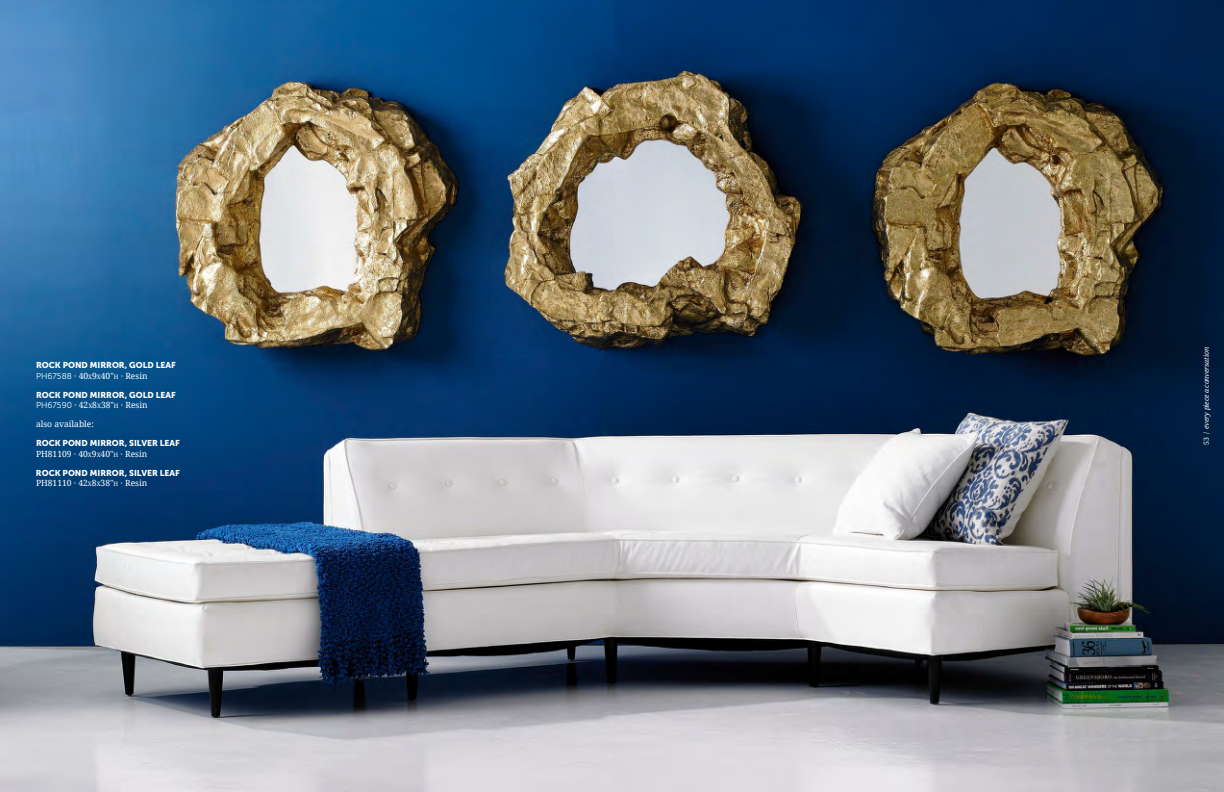
<style>
.page{position:relative;width:1224px;height:792px;background:#fff}
.page>*{position:absolute;margin:0;border:0;box-sizing:border-box;transform-origin:0 0}
.t1{font:8.5px "Museo Sans 900";color:#fff}
.t2{font:8.5px "Droid Serif";color:#fff}
.t3{font:8.5px "Droid Serif";color:#fff}
.t4{font:italic 7px "Droid Serif";letter-spacing:-.025em;color:#fff}
.s1{font-family:"Museo Sans 300"}
.s2{font-size:5.9px}
.s3{font-style:inherit}
.s4{font-style:normal}
</style>
<div class="page">
<img style="left:0;top:0;width:1224px;height:792px">
<p class="t1" style="left:36px;top:361px;width:141px">ROCK POND MIRROR, GOLD LEAF</p>
<p class="t2" style="left:36px;top:370px;width:113px"><span class="s1">PH67588</span> · 40<span class="s2">X</span>9<span class="s2">X</span>40"<span class="s2">H</span> · <span class="s3">Resin</span></p>
<p class="t1" style="left:36px;top:390px;width:141px">ROCK POND MIRROR, GOLD LEAF</p>
<p class="t2" style="left:36px;top:399px;width:113px"><span class="s1">PH67590</span> · 42<span class="s2">X</span>8<span class="s2">X</span>38"<span class="s2">H</span> · <span class="s3">Resin</span></p>
<p class="t3" style="left:36px;top:418px;width:59px">also available:</p>
<p class="t1" style="left:36px;top:439px;width:145px">ROCK POND MIRROR, SILVER LEAF</p>
<p class="t2" style="left:36px;top:448px;width:113px">PH81109 · 40<span class="s2">X</span>9<span class="s2">X</span>40"<span class="s2">H</span> · <span class="s3">Resin</span></p>
<p class="t1" style="left:36px;top:468px;width:145px">ROCK POND MIRROR, SILVER LEAF</p>
<p class="t2" style="left:36px;top:477px;width:113px">PH81110 · 42<span class="s2">X</span>8<span class="s2">X</span>38"<span class="s2">H</span> · <span class="s3">Resin</span></p>
<p class="t4" style="left:1201px;top:445px;width:99px;rotate:-90deg"><span class="s4">53 /</span> every piece a conversation</p>
</div>
